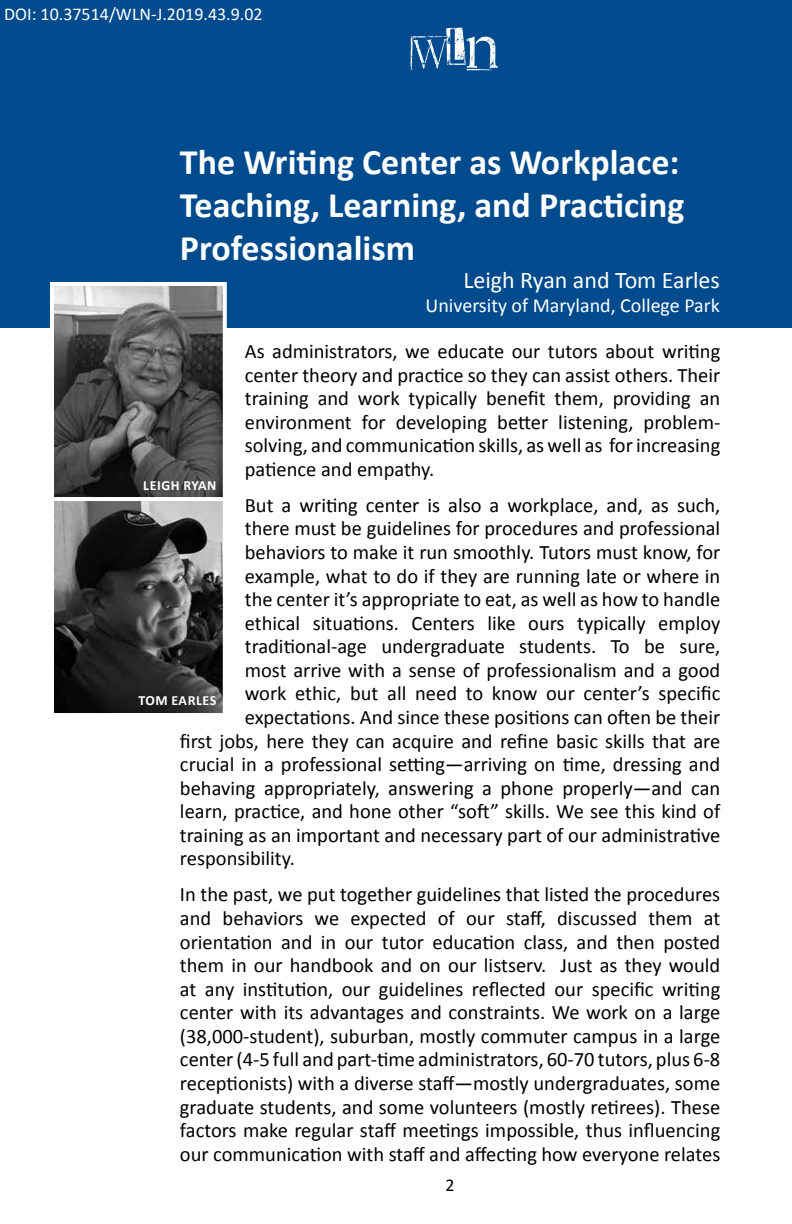
<style>
.page{position:relative;width:792px;height:1224px;background:#fff}
.page>*{position:absolute;margin:0;border:0;box-sizing:border-box;transform-origin:0 0}
.t1{font:70px "D Snet Stamped";color:#fff}
.t2{font:700 36px/43.2px "Calibri";color:#fff}
.t3{font:24px "Calibri";color:#fff}
.t4{font:20.4px/23.6px "Calibri";color:#000;text-align:justify}
.t5{font:20px "Calibri";color:#fff}
.t6{font:18px "Calibri";color:#fff}
.t7{font:18px "Calibri";color:#000}
.t8{font:700 14px "Calibri";letter-spacing:.04em;color:#fff}
</style>
<div class="page">
<div style="left:0;top:0;width:792px;height:327px;background:#004b8d"></div>
<img style="left:55px;top:287px;width:167px;height:425px">
<div style="left:50px;top:282px;width:177px;height:220px;border:4px solid #fff"></div>
<div style="left:50px;top:497px;width:177px;height:220px;border:4px solid #fff"></div>
<p class="t6" style="left:4px;top:2px;width:260px">DOI: 10.37514/WLN-J.2019.43.9.02</p>
<h1 class="t1" style="left:398px;top:12px;width:106px">WLN</h1>
<h2 class="t2" style="left:180px;top:140px;width:506px">The Writing Center as Workplace:<br>Teaching, Learning, and Practicing<br>Professionalism</h2>
<p class="t3" style="left:463px;top:265px;width:258px">Leigh Ryan and Tom Earles</p>
<p class="t5" style="left:426px;top:293px;width:296px">University of Maryland, College Park</p>
<p class="t4" style="left:245px;top:339px;width:477px">As administrators, we educate our tutors about writing center theory and practice so they can assist others. Their training and work typically benefit them, providing an environment for developing better listening, problem&shy;solving, and communication skills, as well as for increasing patience and empathy.</p>
<p class="t4" style="left:245px;top:493px;width:477px">But a writing center is also a workplace, and, as such,</p>
<p class="t4" style="left:245px;top:517px;width:477px">there must be guidelines for procedures and professional</p>
<p class="t4" style="left:245px;top:540px;width:477px">behaviors to make it run smoothly. Tutors must know, for</p>
<p class="t4" style="left:245px;top:564px;width:477px">example, what to do if they are running late or where in</p>
<p class="t4" style="left:245px;top:588px;width:477px">the center it’s appropriate to eat, as well as how to handle</p>
<p class="t4" style="left:245px;top:611px;width:477px">ethical situations. Centers like ours typically employ</p>
<p class="t4" style="left:245px;top:635px;width:477px">traditional-age undergraduate students. To be sure,</p>
<p class="t4" style="left:245px;top:658px;width:477px">most arrive with a sense of professionalism and a good</p>
<p class="t4" style="left:245px;top:682px;width:477px">work ethic, but all need to know our center’s specific</p>
<p class="t4" style="left:245px;top:705px;width:477px">expectations. And since these positions can often be their</p>
<p class="t4" style="left:180px;top:729px;width:542px">first jobs, here they can acquire and refine basic skills that are</p>
<p class="t4" style="left:180px;top:753px;width:542px">crucial in a professional setting—arriving on time, dressing and</p>
<p class="t4" style="left:180px;top:776px;width:542px">behaving appropriately, answering a phone properly—and can</p>
<p class="t4" style="left:180px;top:800px;width:542px">learn, practice, and hone other “soft” skills. We see this kind of</p>
<p class="t4" style="left:180px;top:823px;width:542px">training as an important and necessary part of our administrative</p>
<p class="t4" style="left:180px;top:847px;width:117px">responsibility.</p>
<p class="t4" style="left:180px;top:883px;width:542px">In the past, we put together guidelines that listed the procedures and behaviors we expected of our staff, discussed them at orientation and in our tutor education class, and then posted them in our handbook and on our listserv. Just as they would at any institution, our guidelines reflected our specific writing center with its advantages and constraints. We work on a large (38,000-student), suburban, mostly commuter campus in a large center (4-5 full and part-time administrators, 60-70 tutors, plus 6-8 receptionists) with a diverse staff—mostly undergraduates, some graduate students, and some volunteers (mostly retirees). These factors make regular staff meetings impossible, thus influencing our communication with staff and affecting how everyone relates</p>
<p class="t8" style="left:143px;top:476px;width:75px">LEIGH RYAN</p>
<p class="t8" style="left:138px;top:691px;width:80px">TOM EARLES</p>
<p class="t7" style="left:445px;top:1173px;width:11px">2</p>
</div>
